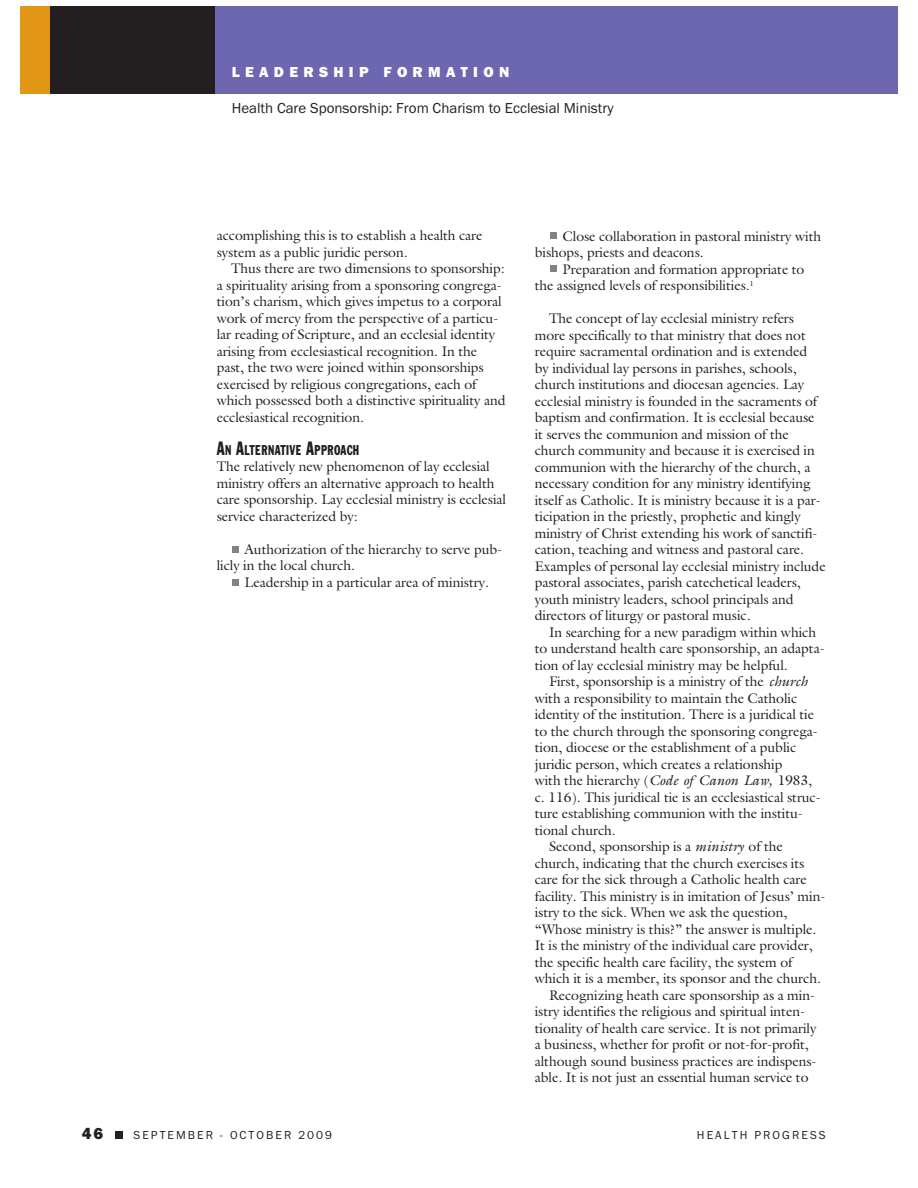
<style>
.page{position:relative;width:918px;height:1188px;background:#fff}
.page>*{position:absolute;margin:0;border:0;box-sizing:border-box;transform-origin:0 0}
.t1{font:16.5px "Franklin Gothic Hvy";color:#231f20}
.t2{font:15px "Franklin Gothic";color:#231f20}
.t3{font:condensed 15px "Franklin Gothic";letter-spacing:.035em;color:#231f20;scale:.8 1}
.t4{font:15px "Franklin Gothic Hvy";letter-spacing:.355em;color:#fff}
.t5{font:14.25px/16.5px "Galliard Rmn";color:#231f20}
.t6{font:12px "Franklin Gothic";letter-spacing:.17em;color:#231f20}
.s1{font-size:20.25px}
.s2{font-family:"Galliard Itl"}
</style>
<div class="page">
<div style="left:232px;top:579px;width:7px;height:6px;background:#808285"></div>
<div style="left:232px;top:546px;width:7px;height:6px;background:#808285"></div>
<div style="left:550px;top:266px;width:7px;height:6px;background:#808285"></div>
<div style="left:550px;top:232px;width:7px;height:7px;background:#808285"></div>
<div style="left:115px;top:1132px;width:7px;height:7px;background:#231f20"></div>
<div style="left:215px;top:7px;width:683px;height:87px;background:#6c67ae"></div>
<div style="left:20px;top:7px;width:30px;height:87px;background:#e29616"></div>
<div style="left:50px;top:7px;width:165px;height:87px;background:#231f20"></div>
<p class="t4" style="left:232px;top:66px;width:279px">LEADERSHIP FORMATION</p>
<p class="t2" style="left:232px;top:102px;width:383px">Health Care Sponsorship: From Charism to Ecclesial Ministry</p>
<p class="t5" style="left:217px;top:229px;width:267px">accomplishing this is to establish a health care system as a public juridic person.</p>
<p class="t5" style="left:217px;top:262px;width:290px;text-indent:14px">Thus there are two dimensions to sponsorship: a spirituality arising from a sponsoring congrega&shy;tion’s charism, which gives impetus to a corporal work of mercy from the perspective of a particu&shy;lar reading of Scripture, and an ecclesial identity arising from ecclesiastical recognition. In the past, the two were joined within sponsorships exercised by religious congregations, each of which possessed both a distinctive spirituality and ecclesiastical recognition.</p>
<p class="t3" style="left:217px;top:445px;width:180px"><span class="s1">A</span>N <span class="s1">A</span>LTERNATIVE <span class="s1">A</span>PPROACH</p>
<p class="t5" style="left:217px;top:460px;width:291px">The relatively new phenomenon of lay ecclesial ministry offers an alternative approach to health care sponsorship. Lay ecclesial ministry is ecclesial service characterized by:</p>
<p class="t5" style="left:217px;top:542px;width:287px;text-indent:28px">Authorization of the hierarchy to serve pub&shy;licly in the local church.</p>
<p class="t5" style="left:245px;top:575px;width:246px">Leadership in a particular area of ministry.</p>
<p class="t5" style="left:535px;top:229px;width:288px;text-indent:28px">Close collaboration in pastoral ministry with bishops, priests and deacons.</p>
<p class="t5" style="left:535px;top:262px;width:271px;text-indent:28px">Preparation and formation appropriate to the assigned levels of responsibilities.<sup>1</sup></p>
<p class="t5" style="left:535px;top:312px;width:292px;text-indent:14px">The concept of lay ecclesial ministry refers more specifically to that ministry that does not require sacramental ordination and is extended<br>by individual lay persons in parishes, schools, church institutions and diocesan agencies. Lay ecclesial ministry is founded in the sacraments of baptism and confirmation. It is ecclesial because it serves the communion and mission of the church community and because it is exercised in communion with the hierarchy of the church, a necessary condition for any ministry identifying itself as Catholic. It is ministry because it is a par&shy;ticipation in the priestly, prophetic and kingly ministry of Christ extending his work of sanctifi&shy;cation, teaching and witness and pastoral care.<br>Examples of personal lay ecclesial ministry include pastoral associates, parish catechetical leaders, youth ministry leaders, school principals and directors of liturgy or pastoral music.</p>
<p class="t5" style="left:535px;top:625px;width:291px;text-indent:14px">In searching for a new paradigm within which to understand health care sponsorship, an adapta&shy;tion of lay ecclesial ministry may be helpful.</p>
<p class="t5" style="left:549px;top:675px;width:260px">First, sponsorship is a ministry of the <span class="s2">church</span></p>
<p class="t5" style="left:535px;top:691px;width:264px">with a responsibility to maintain the Catholic</p>
<p class="t5" style="left:535px;top:708px;width:281px">identity of the institution. There is a juridical tie</p>
<p class="t5" style="left:535px;top:724px;width:284px">to the church through the sponsoring congrega-</p>
<p class="t5" style="left:535px;top:741px;width:263px">tion, diocese or the establishment of a public</p>
<p class="t5" style="left:535px;top:757px;width:249px">juridic person, which creates a relationship</p>
<p class="t5" style="left:535px;top:774px;width:279px">with the hierarchy (<span class="s2">Code of Canon Law,</span> 1983,</p>
<p class="t5" style="left:535px;top:790px;width:287px">c. 116). This juridical tie is an ecclesiastical struc-</p>
<p class="t5" style="left:535px;top:807px;width:269px">ture establishing communion with the institu-</p>
<p class="t5" style="left:535px;top:823px;width:83px">tional church.</p>
<p class="t5" style="left:549px;top:840px;width:235px">Second, sponsorship is a <span class="s2">ministry</span> of the</p>
<p class="t5" style="left:535px;top:856px;width:271px">church, indicating that the church exercises its</p>
<p class="t5" style="left:535px;top:873px;width:274px">care for the sick through a Catholic health care</p>
<p class="t5" style="left:535px;top:889px;width:292px">facility. This ministry is in imitation of Jesus’ min-</p>
<p class="t5" style="left:535px;top:906px;width:254px">istry to the sick. When we ask the question,</p>
<p class="t5" style="left:535px;top:922px;width:283px">“Whose ministry is this?” the answer is multiple.</p>
<p class="t5" style="left:535px;top:939px;width:280px">It is the ministry of the individual care provider,</p>
<p class="t5" style="left:535px;top:955px;width:259px">the specific health care facility, the system of</p>
<p class="t5" style="left:535px;top:972px;width:288px">which it is a member, its sponsor and the church.</p>
<p class="t5" style="left:549px;top:988px;width:268px">Recognizing heath care sponsorship as a min-</p>
<p class="t5" style="left:535px;top:1005px;width:272px">istry identifies the religious and spiritual inten-</p>
<p class="t5" style="left:535px;top:1021px;width:283px">tionality of health care service. It is not primarily</p>
<p class="t5" style="left:535px;top:1038px;width:276px">a business, whether for profit or not-for-profit,</p>
<p class="t5" style="left:535px;top:1054px;width:283px">although sound business practices are indispens-</p>
<p class="t5" style="left:535px;top:1071px;width:275px">able. It is not just an essential human service to</p>
<p class="t1" style="left:82px;top:1128px;width:23px">46</p>
<p class="t6" style="left:134px;top:1131px;width:200px">SEPTEMBER - OCTOBER 2009</p>
<p class="t6" style="left:697px;top:1131px;width:130px">HEALTH PROGRESS</p>
</div>
